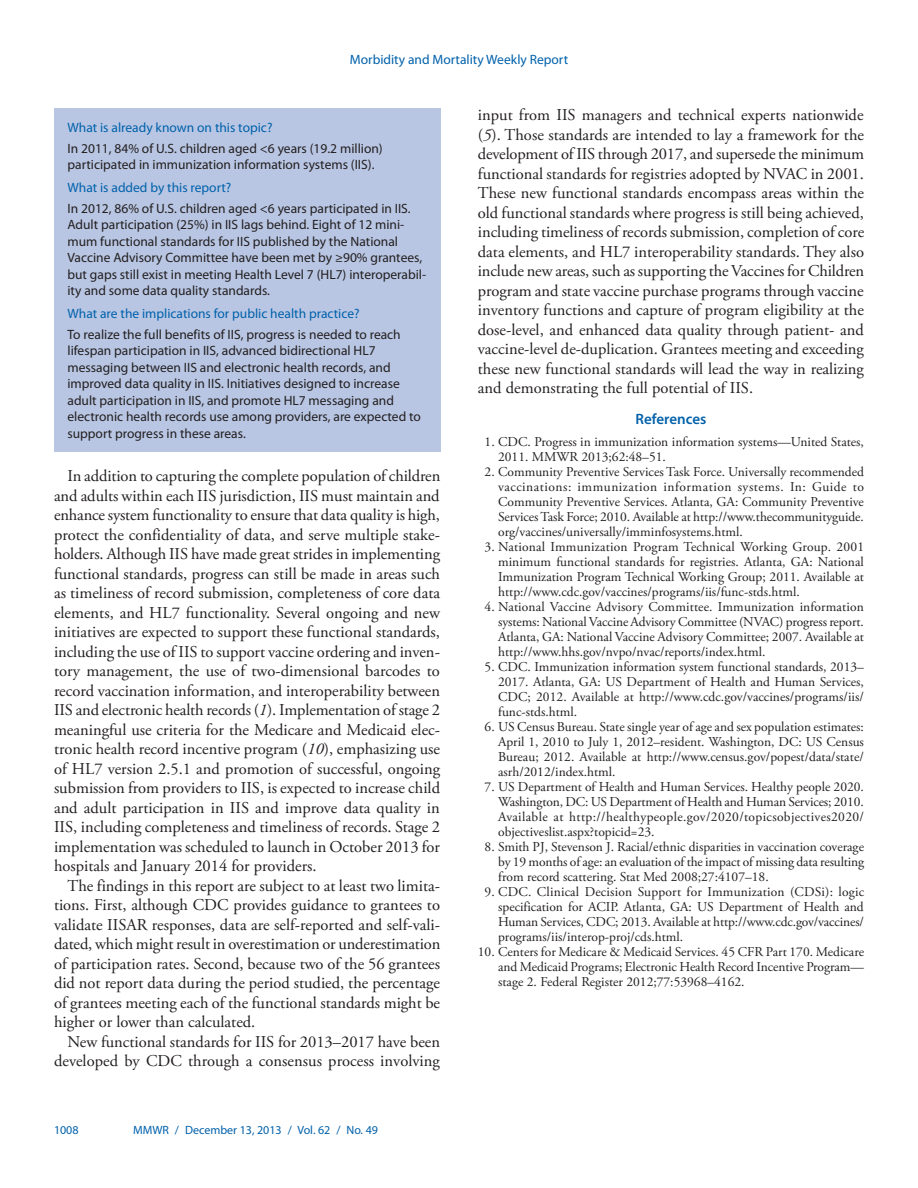
<style>
.page{position:relative;width:918px;height:1188px;background:#fff}
.page>*{position:absolute;margin:0;border:0;box-sizing:border-box;transform-origin:0 0}
.body_copy{font:16.5px/19.5px "Adobe Garamond Pro";color:#231f20;text-align:justify}
.headline3{font:600 15px "Myriad Pro";color:#0161ab}
.reference_text_1-99{font:13.5px/15px "Adobe Garamond Pro";color:#231f20;text-align:justify}
.fb_answer{font:13.5px/16.5px "Myriad Pro";color:#231f20}
.fb_question{font:13.5px "Myriad Pro";color:#0161ab}
.t1{font:12px "Myriad Pro";color:#0161ab}
.s1{font-style:italic}
</style>
<div class="page">
<div style="left:54px;top:108px;width:386px;height:343px;background:#b8c6e3"></div>
<p class="fb_question" style="left:350px;top:51px;width:220px">Morbidity and Mortality Weekly Report</p>
<p class="fb_question" style="left:68px;top:119px;width:206px">What is already known on this topic?</p>
<p class="fb_answer" style="left:68px;top:140px;width:317px">In 2011, 84% of U.S. children aged &lt;6 years (19.2 million) participated in immunization information systems (IIS).</p>
<p class="fb_question" style="left:68px;top:179px;width:165px">What is added by this report?</p>
<p class="fb_answer" style="left:68px;top:200px;width:360px">In 2012, 86% of U.S. children aged &lt;6 years participated in IIS.<br>Adult participation (25%) in IIS lags behind. Eight of 12 mini&shy;mum functional standards for IIS published by the National Vaccine Advisory Committee have been met by ≥90% grantees, but gaps still exist in meeting Health Level 7 (HL7) interoperabil&shy;ity and some data quality standards.</p>
<p class="fb_question" style="left:68px;top:305px;width:294px">What are the implications for public health practice?</p>
<p class="fb_answer" style="left:68px;top:326px;width:355px">To realize the full benefits of IIS, progress is needed to reach lifespan participation in IIS, advanced bidirectional HL7 messaging between IIS and electronic health records, and improved data quality in IIS. Initiatives designed to increase adult participation in IIS, and promote HL7 messaging and electronic health records use among providers, are expected to support progress in these areas.</p>
<p class="body_copy" style="left:54px;top:467px;width:388px;text-indent:13px">In addition to capturing the complete population of children and adults within each IIS jurisdiction, IIS must maintain and enhance system functionality to ensure that data quality is high, protect the confidentiality of data, and serve multiple stake&shy;holders. Although IIS have made great strides in implementing functional standards, progress can still be made in areas such as timeliness of record submission, completeness of core data elements, and HL7 functionality. Several ongoing and new initiatives are expected to support these functional standards, including the use of IIS to support vaccine ordering and inven&shy;tory management, the use of two-dimensional barcodes to record vaccination information, and interoperability between IIS and electronic health records (<span class="s1">1</span>). Implementation of stage 2 meaningful use criteria for the Medicare and Medicaid elec&shy;tronic health record incentive program (<span class="s1">10</span>), emphasizing use of HL7 version 2.5.1 and promotion of successful, ongoing submission from providers to IIS, is expected to increase child and adult participation in IIS and improve data quality in IIS, including completeness and timeliness of records. Stage 2 implementation was scheduled to launch in October 2013 for hospitals and January 2014 for providers.</p>
<p class="body_copy" style="left:54px;top:876px;width:388px;text-indent:13px">The findings in this report are subject to at least two limita&shy;tions. First, although CDC provides guidance to grantees to validate IISAR responses, data are self-reported and self-vali&shy;dated, which might result in overestimation or underestimation of participation rates. Second, because two of the 56 grantees did not report data during the period studied, the percentage of grantees meeting each of the functional standards might be higher or lower than calculated.</p>
<p class="body_copy" style="left:54px;top:1032px;width:388px;text-align:right">New functional standards for IIS for 2013–2017 have been developed by CDC through a consensus process involving</p>
<p class="t1" style="left:54px;top:1123px;width:26px">1008</p>
<p class="t1" style="left:133px;top:1123px;width:246px">MMWR / December 13, 2013 / Vol. 62 / No. 49</p>
<p class="body_copy" style="left:478px;top:106px;width:388px">input from IIS managers and technical experts nationwide (<span class="s1">5</span>). Those standards are intended to lay a framework for the development of IIS through 2017, and supersede the minimum functional standards for registries adopted by NVAC in 2001.<br>These new functional standards encompass areas within the old functional standards where progress is still being achieved, including timeliness of records submission, completion of core data elements, and HL7 interoperability standards. They also include new areas, such as supporting the Vaccines for Children program and state vaccine purchase programs through vaccine inventory functions and capture of program eligibility at the dose-level, and enhanced data quality through patient- and vaccine-level de-duplication. Grantees meeting and exceeding these new functional standards will lead the way in realizing and demonstrating the full potential of IIS.</p>
<p class="headline3" style="left:636px;top:410px;width:72px">References</p>
<p class="reference_text_1-99" style="left:498px;top:435px;width:367px;text-indent:-14px">1. CDC. Progress in immunization information systems—United States,<br>2011. MMWR 2013;62:48–51.</p>
<p class="reference_text_1-99" style="left:498px;top:465px;width:367px;text-indent:-14px">2. Community Preventive Services Task Force. Universally recommended vaccinations: immunization information systems. In: Guide to Community Preventive Services. Atlanta, GA: Community Preventive Services Task Force; 2010. Available at http://www.thecommunityguide. org/vaccines/universally/imminfosystems.html.</p>
<p class="reference_text_1-99" style="left:498px;top:540px;width:367px;text-indent:-14px">3. National Immunization Program Technical Working Group. 2001 minimum functional standards for registries. Atlanta, GA: National Immunization Program Technical Working Group; 2011. Available at http://www.cdc.gov/vaccines/programs/iis/func-stds.html.</p>
<p class="reference_text_1-99" style="left:498px;top:600px;width:367px;text-indent:-14px">4. National Vaccine Advisory Committee. Immunization information systems: National Vaccine Advisory Committee (NVAC) progress report.<br>Atlanta, GA: National Vaccine Advisory Committee; 2007. Available at http://www.hhs.gov/nvpo/nvac/reports/index.html.</p>
<p class="reference_text_1-99" style="left:498px;top:660px;width:367px;text-indent:-14px">5. CDC. Immunization information system functional standards, 2013– 2017. Atlanta, GA: US Department of Health and Human Services, CDC; 2012. Available at http://www.cdc.gov/vaccines/programs/iis/ func-stds.html.</p>
<p class="reference_text_1-99" style="left:498px;top:720px;width:367px;text-indent:-14px">6. US Census Bureau. State single year of age and sex population estimates:<br>April 1, 2010 to July 1, 2012–resident. Washington, DC: US Census Bureau; 2012. Available at http://www.census.gov/popest/data/state/ asrh/2012/index.html.</p>
<p class="reference_text_1-99" style="left:498px;top:780px;width:367px;text-indent:-14px">7. US Department of Health and Human Services. Healthy people 2020.<br>Washington, DC: US Department of Health and Human Services; 2010.<br>Available at http://healthypeople.gov/2020/topicsobjectives2020/ objectiveslist.aspx?topicid=23.</p>
<p class="reference_text_1-99" style="left:498px;top:840px;width:368px;text-indent:-14px">8. Smith PJ, Stevenson J. Racial/ethnic disparities in vaccination coverage by 19 months of age: an evaluation of the impact of missing data resulting from record scattering. Stat Med 2008;27:4107–18.</p>
<p class="reference_text_1-99" style="left:498px;top:885px;width:368px;text-indent:-14px">9. CDC. Clinical Decision Support for Immunization (CDSi): logic specification for ACIP. Atlanta, GA: US Department of Health and Human Services, CDC; 2013. Available at http://www.cdc.gov/vaccines/ programs/iis/interop-proj/cds.html.</p>
<p class="reference_text_1-99" style="left:498px;top:945px;width:367px;text-indent:-20px">10. Centers for Medicare &amp; Medicaid Services. 45 CFR Part 170. Medicare and Medicaid Programs; Electronic Health Record Incentive Program— stage 2. Federal Register 2012;77:53968–4162.</p>
</div>
